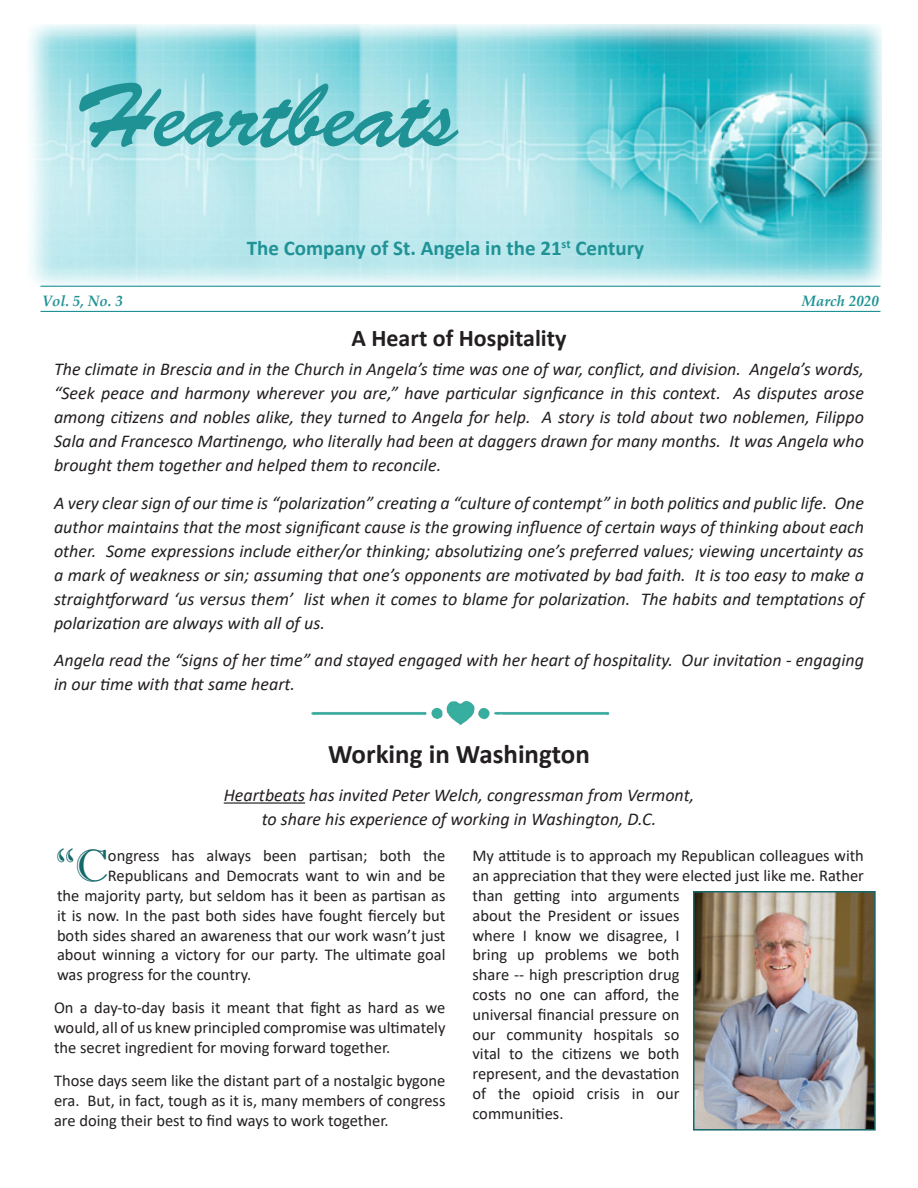
<style>
.page{position:relative;width:918px;height:1188px;background:#fff}
.page>*{position:absolute;margin:0;border:0;box-sizing:border-box;transform-origin:0 0}
.t1{font:90px "Brush Script Std";color:#1f9295}
.t2{font:45.3px "Imprint MT Shadow";color:#14686a}
.t3{font:700 27px "Calibri";color:#231f20}
.t4{font:700 24px "Calibri";color:#231f20}
.t5{font:700 21px "Calibri";color:#1f9295}
.t6{font:italic 18px/24px "Calibri";color:#231f20;text-align:justify}
.t7{font:16.5px/19.8px "Calibri";color:#231f20;text-align:justify}
.t8{font:italic 700 15px "Palatino Linotype";color:#1f9295}
</style>
<div class="page">
<img style="left:28px;top:25px;width:853px;height:262px">
<hr style="left:40px;top:286px;width:840px;height:1px;background:#1f9295">
<hr style="left:40px;top:311px;width:840px;height:1px;background:#1f9295">
<img style="left:311px;top:701px;width:299px;height:24px">
<hr style="left:224px;top:802px;width:81px;height:2px;background:#231f20">
<img style="left:696px;top:894px;width:177px;height:234px">
<div style="left:693px;top:891px;width:183px;height:240px;border:2px solid #14686a"></div>
<p class="t1" style="left:74px;top:66px;width:387px">Heartbeats</p>
<p class="t5" style="left:247px;top:233px;width:399px">The Company of St. Angela in the 21<sup>st</sup> Century</p>
<p class="t8" style="left:42px;top:290px;width:82px">Vol. 5, No. 3</p>
<p class="t8" style="left:802px;top:290px;width:79px">March 2020</p>
<p class="t4" style="left:351px;top:321px;width:217px">A Heart of Hospitality</p>
<p class="t6" style="left:54px;top:357px;width:811px">The climate in Brescia and in the Church in Angela’s time was one of war, conflict, and division. Angela’s words, “Seek peace and harmony wherever you are,” have particular signficance in this context. As disputes arose among citizens and nobles alike, they turned to Angela for help. A story is told about two noblemen, Filippo Sala and Francesco Martinengo, who literally had been at daggers drawn for many months. It was Angela who brought them together and helped them to reconcile.</p>
<p class="t6" style="left:54px;top:490px;width:812px">A very clear sign of our time is “polarization” creating a “culture of contempt” in both politics and public life. One author maintains that the most significant cause is the growing influence of certain ways of thinking about each other. Some expressions include either/or thinking; absolutizing one’s preferred values; viewing uncertainty as a mark of weakness or sin; assuming that one’s opponents are motivated by bad faith. It is too easy to make a straightforward ‘us versus them’ list when it comes to blame for polarization. The habits and temptations of polarization are always with all of us.</p>
<p class="t6" style="left:54px;top:648px;width:811px">Angela read the “signs of her time” and stayed engaged with her heart of hospitality. Our invitation - engaging in our time with that same heart.</p>
<p class="t3" style="left:328px;top:735px;width:263px">Working in Washington</p>
<p class="t6" style="left:224px;top:782px;width:472px;text-align:center">Heartbeats has invited Peter Welch, congressman from Vermont, to share his experience of working in Washington, D.C.</p>
<p class="t7" style="left:472px;top:846px;width:393px;text-align:left">My attitude is to approach my Republican colleagues with an appreciation that they were elected just like me. Rather than getting into arguments<br>about the President or issues<br>where I know we disagree, I<br>bring up problems we both<br>share -- high prescription drug<br>costs no one can afford, the<br>universal financial pressure on<br>our community hospitals so<br>vital to the citizens we both<br>represent, and the devastation<br>of the opioid crisis in our<br>communities.</p>
<p class="t2" style="left:56px;top:839px;width:54px">“C</p>
<p class="t7" style="left:108px;top:846px;width:339px">ongress has always been partisan; both the</p>
<p class="t7" style="left:108px;top:865px;width:339px">Republicans and Democrats want to win and be</p>
<p class="t7" style="left:57px;top:885px;width:390px">the majority party, but seldom has it been as partisan as</p>
<p class="t7" style="left:57px;top:905px;width:390px">it is now. In the past both sides have fought fiercely but</p>
<p class="t7" style="left:57px;top:925px;width:390px">both sides shared an awareness that our work wasn’t just</p>
<p class="t7" style="left:57px;top:945px;width:390px">about winning a victory for our party. The ultimate goal</p>
<p class="t7" style="left:57px;top:964px;width:196px">was progress for the country.</p>
<p class="t7" style="left:54px;top:998px;width:393px">On a day-to-day basis it meant that fight as hard as we would, all of us knew principled compromise was ultimately the secret ingredient for moving forward together.</p>
<p class="t7" style="left:54px;top:1071px;width:393px">Those days seem like the distant part of a nostalgic bygone era. But, in fact, tough as it is, many members of congress are doing their best to find ways to work together.</p>
</div>
